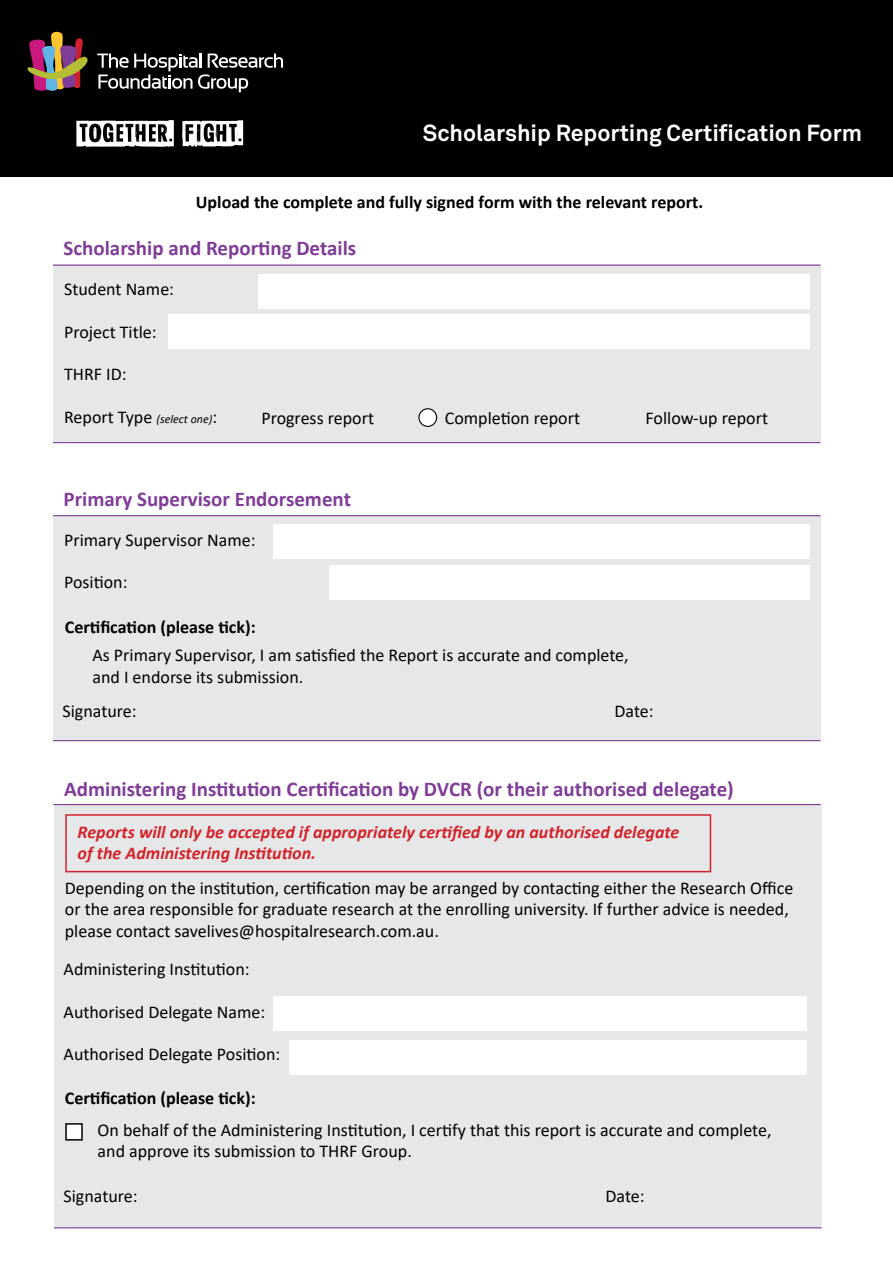
<style>
.page{position:relative;width:893px;height:1263px;background:#fff}
.page>*{position:absolute;margin:0;border:0;box-sizing:border-box;transform-origin:0 0}
.t1{font:700 22.95px "Akkurat";color:#fff}
.t2{font:700 21px "Calibri";color:#7f3d97}
.t3{font:18px/21.6px "Calibri";color:#000}
.t4{font:700 18px "Calibri";color:#000}
.t5{font:italic 700 18px/21.6px "Calibri";color:#d2232a}
.s1{font-style:italic;font-size:12px}
</style>
<div class="page">
<div style="left:0;top:0;width:893px;height:176px;background:#000"></div>
<div style="left:53px;top:265px;width:767px;height:177px;background:#e6e7e8"></div>
<hr style="left:53px;top:265px;width:767px;height:1px;background:#7f3d97">
<hr style="left:53px;top:442px;width:767px;height:1px;background:#7f3d97">
<div style="left:258px;top:274px;width:552px;height:34px;background:#fff"></div>
<div style="left:168px;top:314px;width:642px;height:34px;background:#fff"></div>
<div style="left:53px;top:515px;width:767px;height:226px;background:#e6e7e8"></div>
<hr style="left:53px;top:515px;width:767px;height:1px;background:#7f3d97">
<div style="left:329px;top:566px;width:481px;height:34px;background:#fff"></div>
<div style="left:273px;top:525px;width:537px;height:34px;background:#fff"></div>
<hr style="left:53px;top:740px;width:767px;height:1px;background:#7f3d97">
<div style="left:419px;top:409px;width:18px;height:17px;background:#fff;border-radius:50%"></div>
<div style="left:418px;top:408px;width:19px;height:19px;border:1px solid #000;border-radius:50%"></div>
<svg style="left:182px;top:120px;width:61px;height:27px"></svg>
<svg style="left:76px;top:120px;width:98px;height:27px"></svg>
<svg style="left:97px;top:54px;width:186px;height:38px"></svg>
<svg style="left:27px;top:32px;width:61px;height:59px"></svg>
<div style="left:54px;top:804px;width:767px;height:423px;background:#e6e7e8"></div>
<hr style="left:53px;top:804px;width:768px;height:1px;background:#7f3d97">
<hr style="left:54px;top:1227px;width:767px;height:1px;background:#7f3d97">
<div style="left:273px;top:997px;width:534px;height:34px;background:#fff"></div>
<div style="left:289px;top:1041px;width:518px;height:34px;background:#fff"></div>
<div style="left:66px;top:1124px;width:16px;height:16px;background:#fff"></div>
<div style="left:65px;top:1123px;width:18px;height:17px;border:2px solid #000"></div>
<div style="left:65px;top:814px;width:646px;height:58px;border:2px solid #d2232a"></div>
<p class="t1" style="left:423px;top:118px;width:441px">Scholarship Reporting Certification Form</p>
<p class="t4" style="left:196px;top:189px;width:509px">Upload the complete and fully signed form with the relevant report.</p>
<p class="t2" style="left:64px;top:233px;width:294px">Scholarship and Reporting Details</p>
<p class="t3" style="left:64px;top:278px;width:111px">Student Name:</p>
<p class="t3" style="left:64px;top:320px;width:94px">Project Title:</p>
<p class="t3" style="left:64px;top:363px;width:64px">THRF ID:</p>
<p class="t3" style="left:64px;top:406px;width:155px">Report Type <span class="s1">(select one)</span>:</p>
<p class="t3" style="left:261px;top:407px;width:114px">Progress report</p>
<p class="t3" style="left:445px;top:407px;width:137px">Completion report</p>
<p class="t3" style="left:646px;top:407px;width:124px">Follow-up report</p>
<p class="t2" style="left:64px;top:484px;width:289px">Primary Supervisor Endorsement</p>
<p class="t3" style="left:64px;top:528px;width:193px">Primary Supervisor Name:</p>
<p class="t3" style="left:64px;top:571px;width:65px">Position:</p>
<p class="t4" style="left:65px;top:615px;width:192px">Certification (please tick):</p>
<p class="t3" style="left:92px;top:644px;width:538px">As Primary Supervisor, I am satisfied the Report is accurate and complete, and I endorse its submission.</p>
<p class="t3" style="left:63px;top:699px;width:76px">Signature:</p>
<p class="t3" style="left:614px;top:699px;width:41px">Date:</p>
<p class="t2" style="left:64px;top:774px;width:671px">Administering Institution Certification by DVCR (or their authorised delegate)</p>
<p class="t5" style="left:78px;top:820px;width:603px">Reports will only be accepted if appropriately certified by an authorised delegate of the Administering Institution.</p>
<p class="t3" style="left:65px;top:876px;width:730px">Depending on the institution, certification may be arranged by contacting either the Research Office or the area responsible for graduate research at the enrolling university. If further advice is needed, please contact savelives@hospitalresearch.com.au.</p>
<p class="t3" style="left:64px;top:958px;width:188px">Administering Institution:</p>
<p class="t3" style="left:64px;top:1001px;width:203px">Authorised Delegate Name:</p>
<p class="t3" style="left:64px;top:1043px;width:218px">Authorised Delegate Position:</p>
<p class="t4" style="left:65px;top:1085px;width:192px">Certification (please tick):</p>
<p class="t3" style="left:98px;top:1118px;width:675px">On behalf of the Administering Institution, I certify that this report is accurate and complete, and approve its submission to THRF Group.</p>
<p class="t3" style="left:64px;top:1185px;width:76px">Signature:</p>
<p class="t3" style="left:606px;top:1185px;width:41px">Date:</p>
</div>
